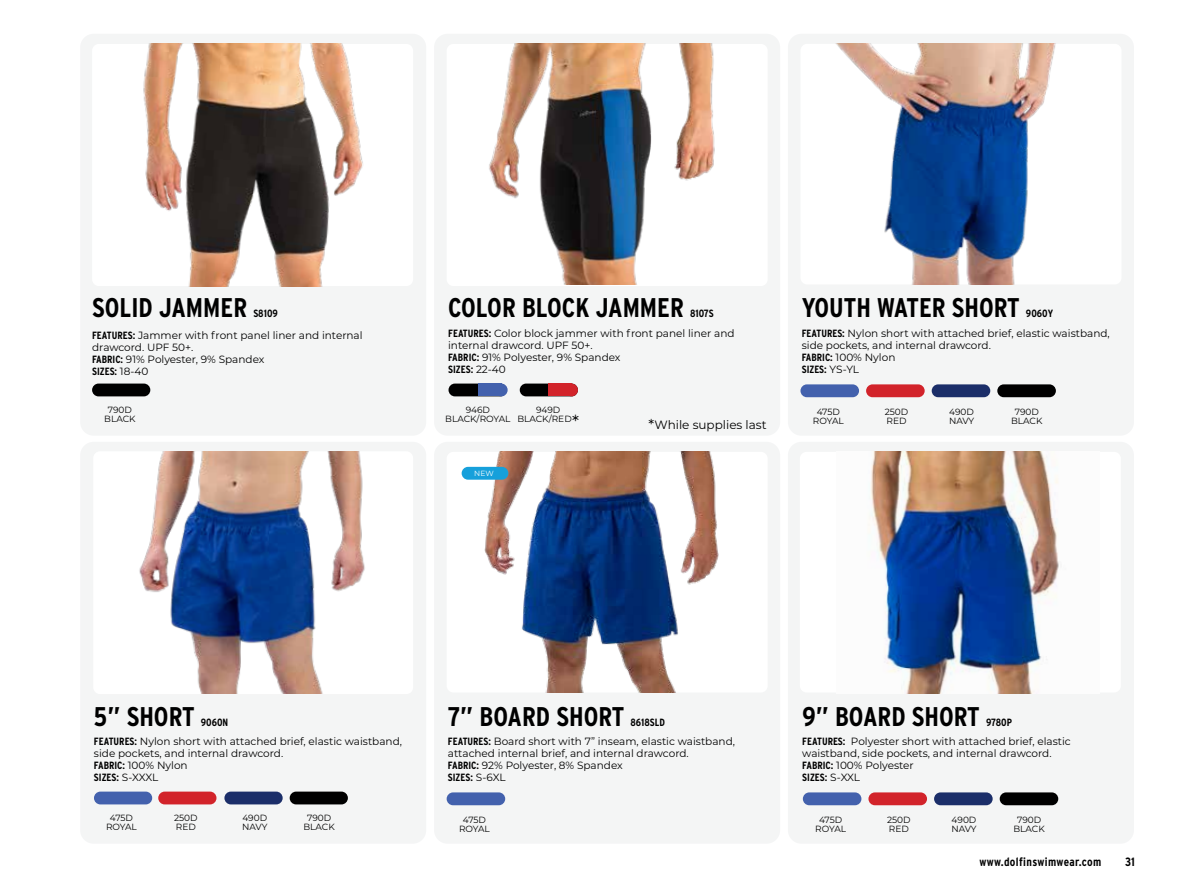
<style>
.page{position:relative;width:1188px;height:891px;background:#fff}
.page>*{position:absolute;margin:0;border:0;box-sizing:border-box;transform-origin:0 0}
.t1{font:700 27px "Interstate Condensed";color:#000}
.t2{font:700 12px "Interstate Condensed";letter-spacing:.03em;color:#000}
.t3{font:12px "Montserrat";color:#000}
.t4{font:10.5px/12px "Montserrat";color:#000}
.t5{font:700 10.5px "Interstate Condensed";color:#000}
.t6{font:9px/9px "Montserrat";color:#000;text-align:center}
.t7{font:9px/9px "Montserrat";letter-spacing:-.02em;color:#000;text-align:center}
.t8{font:7.5px "Montserrat";color:#fff}
.s1{font-family:"Interstate Condensed";font-weight:700}
.s2{font-family:"Montserrat";font-weight:400}
.s3{font-size:18px}
.s4{font-size:15px}
</style>
<div class="page">
<div style="left:80px;top:34px;width:346px;height:402px;background:#f4f5f5;border-radius:14px"></div>
<div style="left:434px;top:34px;width:346px;height:402px;background:#f4f5f5;border-radius:14px"></div>
<div style="left:447px;top:44px;width:321px;height:242px;background:#fff;border-radius:7px"></div>
<div style="left:92px;top:44px;width:321px;height:242px;background:#fff;border-radius:7px"></div>
<img style="left:489px;top:44px;width:226px;height:241px">
<img style="left:143px;top:44px;width:220px;height:242px">
<div style="left:80px;top:442px;width:346px;height:402px;background:#f4f5f5;border-radius:14px"></div>
<div style="left:93px;top:451px;width:320px;height:243px;background:#fff;border-radius:7px"></div>
<img style="left:139px;top:452px;width:226px;height:242px">
<div style="left:94px;top:792px;width:58px;height:12px;background:#4361ad;border-radius:6px"></div>
<div style="left:224px;top:792px;width:59px;height:12px;background:#1b2e69;border-radius:6px"></div>
<div style="left:158px;top:792px;width:58px;height:12px;background:#d2232a;border-radius:6px"></div>
<div style="left:290px;top:792px;width:58px;height:12px;background:#000;border-radius:6px"></div>
<div style="left:449px;top:384px;width:58px;height:12px;background:#000;border-radius:6px"></div>
<div style="left:520px;top:384px;width:58px;height:12px;background:#000;border-radius:6px"></div>
<div style="left:92px;top:384px;width:58px;height:12px;background:#000;border-radius:6px"></div>
<div style="left:788px;top:442px;width:346px;height:402px;background:#f4f5f5;border-radius:14px"></div>
<div style="left:800px;top:452px;width:321px;height:241px;background:#fff;border-radius:7px"></div>
<img style="left:870px;top:452px;width:189px;height:241px">
<div style="left:803px;top:792px;width:58px;height:13px;background:#4361ad;border-radius:6px"></div>
<div style="left:868px;top:792px;width:59px;height:13px;background:#d2232a;border-radius:6px"></div>
<div style="left:934px;top:792px;width:59px;height:13px;background:#1b2e69;border-radius:6px"></div>
<div style="left:1000px;top:792px;width:58px;height:13px;background:#000;border-radius:6px"></div>
<div style="left:788px;top:34px;width:346px;height:402px;background:#f4f5f5;border-radius:14px"></div>
<div style="left:800px;top:44px;width:322px;height:240px;background:#fff;border-radius:7px"></div>
<img style="left:836px;top:44px;width:220px;height:240px">
<div style="left:800px;top:384px;width:59px;height:13px;background:#4361ad;border-radius:6px"></div>
<div style="left:866px;top:384px;width:59px;height:13px;background:#d2232a;border-radius:6px"></div>
<div style="left:932px;top:384px;width:58px;height:13px;background:#1b2e69;border-radius:6px"></div>
<div style="left:997px;top:384px;width:59px;height:13px;background:#000;border-radius:6px"></div>
<div style="left:434px;top:442px;width:346px;height:402px;background:#f4f5f5;border-radius:14px"></div>
<div style="left:447px;top:452px;width:321px;height:241px;background:#fff;border-radius:7px"></div>
<img style="left:471px;top:452px;width:248px;height:241px">
<div style="left:447px;top:792px;width:58px;height:13px;background:#4361ad;border-radius:6px"></div>
<div style="left:565px;top:384px;width:13px;height:12px;background:#d2232a;border-radius:50%"></div>
<div style="left:495px;top:384px;width:13px;height:12px;background:#4361ad;border-radius:50%"></div>
<div style="left:548px;top:384px;width:24px;height:12px;background:#d2232a"></div>
<div style="left:478px;top:384px;width:23px;height:12px;background:#4361ad"></div>
<div style="left:462px;top:467px;width:46px;height:13px;background:#16a0db;border-radius:6px"></div>
<h1 class="t1" style="left:92px;top:293px;width:157px">SOLID JAMMER</h1>
<p class="t5" style="left:253px;top:308px;width:26px">S8109</p>
<p class="t4" style="left:92px;top:329px;width:272px"><span class="s1">FEATURES:</span> Jammer with front panel liner and internal drawcord. UPF 50+.<br><span class="s1">FABRIC:</span> 91% Polyester, 9% Spandex</p>
<p class="t5" style="left:92px;top:365px;width:58px">SIZES: <span class="s2">18-40</span></p>
<p class="t6" style="left:104px;top:405px;width:33px">790D<br>BLACK</p>
<p class="t6" style="left:445px;top:405px;width:67px">946D<br>BLACK/ROYAL</p>
<p class="t6" style="left:517px;top:405px;width:63px">949D<br>BLACK/RED<span class="s3">*</span></p>
<h1 class="t1" style="left:448px;top:293px;width:237px">COLOR BLOCK JAMMER</h1>
<p class="t5" style="left:690px;top:308px;width:25px">8107S</p>
<p class="t4" style="left:448px;top:327px;width:288px"><span class="s1">FEATURES:</span> Color block jammer with front panel liner and internal drawcord. UPF 50+.<br><span class="s1">FABRIC:</span> 91% Polyester, 9% Spandex</p>
<p class="t5" style="left:448px;top:364px;width:59px">SIZES: <span class="s2">22-40</span></p>
<p class="t3" style="left:649px;top:416px;width:120px"><span class="s4">*</span>While supplies last</p>
<p class="t8" style="left:474px;top:468px;width:21px">NEW</p>
<h1 class="t1" style="left:802px;top:293px;width:220px">YOUTH WATER SHORT</h1>
<p class="t5" style="left:1026px;top:308px;width:29px">9060Y</p>
<p class="t4" style="left:802px;top:327px;width:310px"><span class="s1">FEATURES:</span> Nylon short with attached brief, elastic waistband, side pockets, and internal drawcord.<br><span class="s1">FABRIC:</span> 100% Nylon</p>
<p class="t5" style="left:802px;top:363px;width:59px">SIZES: <span class="s2">YS-YL</span></p>
<p class="t7" style="left:813px;top:407px;width:32px">475D<br>ROYAL</p>
<p class="t6" style="left:885px;top:407px;width:25px;text-align:left">250D<br>RED</p>
<p class="t6" style="left:949px;top:407px;width:27px;text-align:left">490D<br>NAVY</p>
<p class="t6" style="left:1011px;top:407px;width:33px">790D<br>BLACK</p>
<h1 class="t1" style="left:94px;top:701px;width:102px">5” SHORT</h1>
<p class="t5" style="left:201px;top:716px;width:29px">9060N</p>
<p class="t4" style="left:94px;top:735px;width:310px"><span class="s1">FEATURES:</span> Nylon short with attached brief, elastic waistband, side pockets, and internal drawcord.<br><span class="s1">FABRIC:</span> 100% Nylon</p>
<p class="t5" style="left:94px;top:771px;width:66px">SIZES: <span class="s2">S-XXXL</span></p>
<p class="t7" style="left:106px;top:813px;width:32px">475D<br>ROYAL</p>
<p class="t6" style="left:174px;top:813px;width:25px;text-align:left">250D<br>RED</p>
<p class="t6" style="left:242px;top:813px;width:27px;text-align:left">490D<br>NAVY</p>
<p class="t6" style="left:304px;top:813px;width:33px">790D<br>BLACK</p>
<h1 class="t1" style="left:448px;top:701px;width:178px">7” BOARD SHORT</h1>
<p class="t5" style="left:631px;top:716px;width:36px">8618SLD</p>
<p class="t4" style="left:448px;top:735px;width:289px"><span class="s1">FEATURES:</span> Board short with 7” inseam, elastic waistband, attached internal brief, and internal drawcord.<br><span class="s1">FABRIC:</span> 92% Polyester, 8% Spandex</p>
<p class="t5" style="left:448px;top:771px;width:59px">SIZES: <span class="s2">S-6XL</span></p>
<p class="t7" style="left:459px;top:815px;width:32px">475D<br>ROYAL</p>
<h1 class="t1" style="left:802px;top:701px;width:179px">9” BOARD SHORT</h1>
<p class="t5" style="left:986px;top:716px;width:27px">9780P</p>
<p class="t4" style="left:802px;top:735px;width:270px"><span class="s1">FEATURES:</span> Polyester short with attached brief, elastic waistband, side pockets, and internal drawcord.<br><span class="s1">FABRIC:</span> 100% Polyester</p>
<p class="t5" style="left:802px;top:771px;width:59px">SIZES: <span class="s2">S-XXL</span></p>
<p class="t7" style="left:815px;top:815px;width:32px">475D<br>ROYAL</p>
<p class="t6" style="left:887px;top:815px;width:25px;text-align:left">250D<br>RED</p>
<p class="t6" style="left:951px;top:815px;width:27px;text-align:left">490D<br>NAVY</p>
<p class="t6" style="left:1014px;top:815px;width:33px">790D<br>BLACK</p>
<p class="t2" style="left:979px;top:855px;width:124px">www.dolfinswimwear.com</p>
<p class="t2" style="left:1125px;top:855px;width:11px">31</p>
</div>
